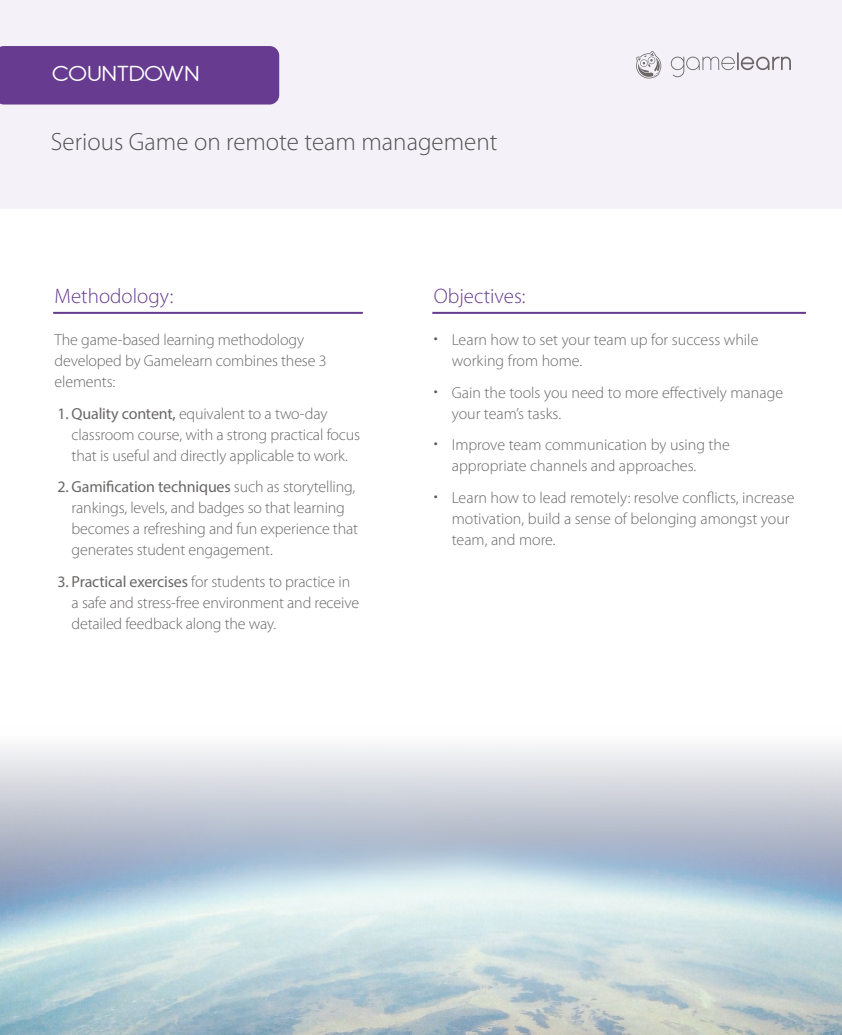
<style>
.page{position:relative;width:842px;height:1035px;background:#fff}
.page>*{position:absolute;margin:0;border:0;box-sizing:border-box;transform-origin:0 0}
.t1{font:300 25px "Myriad Pro";color:#525251}
.t2{font:23.7px "Antipasto";color:#fff;scale:1.13 1}
.t3{font:300 21px "Myriad Pro";color:#673c90}
.t4{font:300 16px/21px "Myriad Pro";letter-spacing:-.01em;color:#6a6766}
.s1{font-weight:400}
.s2{color:#575756}
</style>
<div class="page">
<div style="left:0;top:0;width:842px;height:208px;background:#f4f1f9"></div>
<svg style="left:671px;top:52px;width:120px;height:25px"></svg>
<svg style="left:636px;top:51px;width:25px;height:27px"></svg>
<hr style="left:53px;top:312px;width:310px;height:2px;background:#673c90">
<hr style="left:432px;top:312px;width:374px;height:2px;background:#673c90">
<div style="left:0;top:46px;width:279px;height:58px;background:#673c90"></div>
<img style="left:0;top:747px;width:842px;height:287px">
<h2 class="t2" style="left:52px;top:60px;width:132px">COUNTDOWN</h2>
<h1 class="t1" style="left:51px;top:127px;width:448px">Serious Game on remote team management</h1>
<h3 class="t3" style="left:55px;top:283px;width:120px">Methodology:</h3>
<p class="t4" style="left:55px;top:329px;width:273px">The game-based learning methodology developed by Gamelearn combines these 3 elements:</p>
<p class="t4" style="left:72px;top:403px;width:290px;text-indent:-14px"><span class="s1">1. Quality content,</span> equivalent to a two-day classroom course, with a strong practical focus that is useful and directly applicable to work.</p>
<p class="t4" style="left:72px;top:476px;width:288px;text-indent:-14px"><span class="s1">2. Gamification techniques</span> such as storytelling, rankings, levels, and badges so that learning becomes a refreshing and fun experience that generates student engagement.</p>
<p class="t4" style="left:72px;top:570px;width:289px;text-indent:-14px"><span class="s1">3. Practical exercises</span> for students to practice in a safe and stress-free environment and receive detailed feedback along the way.</p>
<h3 class="t3" style="left:434px;top:283px;width:93px">Objectives:</h3>
<p class="t4" style="left:452px;top:329px;width:308px;text-indent:-18px"><span class="s2">•</span> Learn how to set your team up for success while working from home.</p>
<p class="t4" style="left:452px;top:382px;width:333px;text-indent:-18px"><span class="s2">•</span> Gain the tools you need to more effectively manage your team’s tasks.</p>
<p class="t4" style="left:452px;top:434px;width:280px;text-indent:-18px"><span class="s2">•</span> Improve team communication by using the appropriate channels and approaches.</p>
<p class="t4" style="left:452px;top:487px;width:344px;text-indent:-18px"><span class="s2">•</span> Learn how to lead remotely: resolve conflicts, increase motivation, build a sense of belonging amongst your team, and more.</p>
</div>
